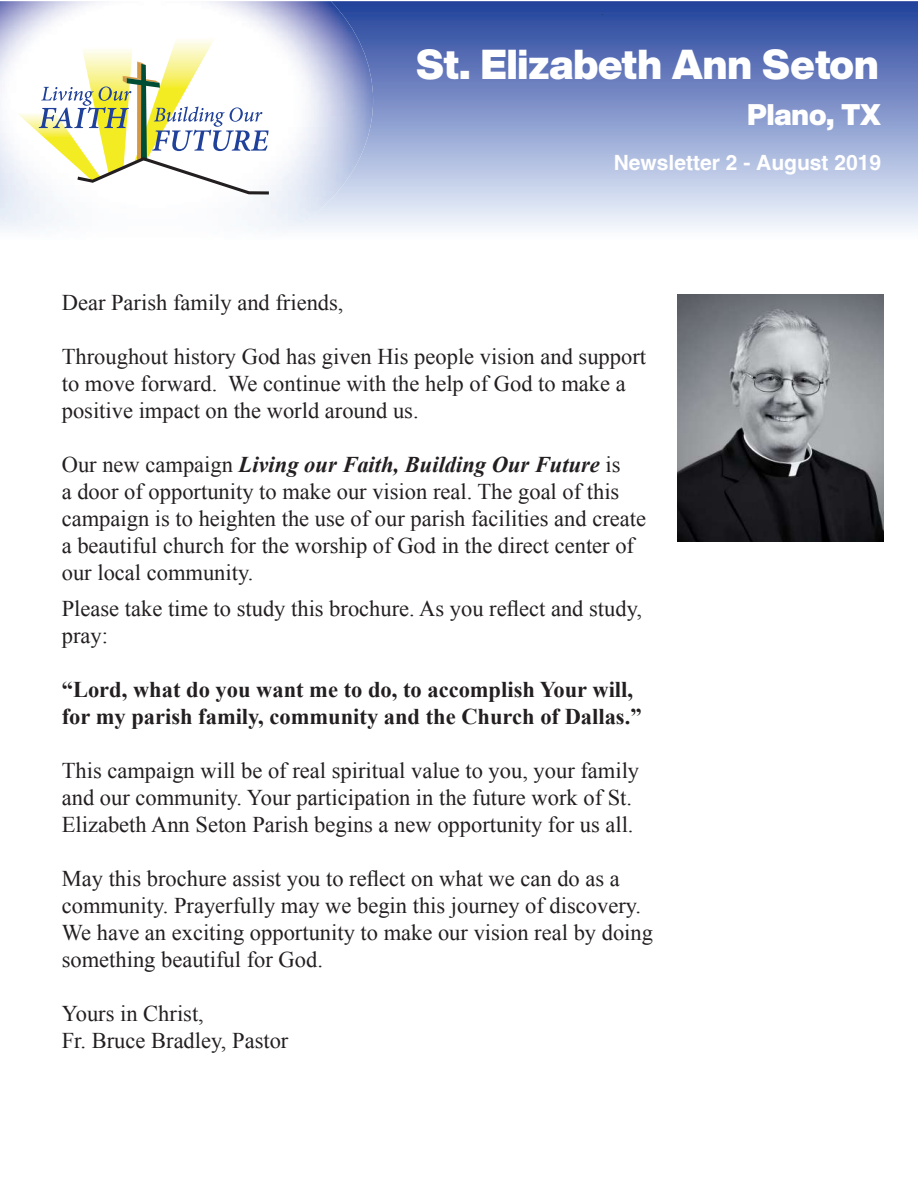
<style>
.page{position:relative;width:918px;height:1188px;background:#fff}
.page>*{position:absolute;margin:0;border:0;box-sizing:border-box;transform-origin:0 0}
.t1{font:900 41.1px "Helvetica Now Display";color:#fff}
.t2{font:900 29.25px "Helvetica Now Display";color:#fff}
.t3{font:22.5px/27px "Times New Roman";color:#231f20}
.t4{font:700 22.5px/27px "Times New Roman";color:#231f20}
.t5{font:700 21px "Helvetica";color:#fff}
.s1{font-weight:700;font-style:italic}
</style>
<div class="page">
<img style="left:678px;top:294px;width:206px;height:247px">
<img style="left:373px;top:1px;width:545px;height:229px">
<img style="left:0;top:1px;width:373px;height:229px">
<svg style="left:14px;top:26px;width:255px;height:169px"></svg>
<h1 class="t1" style="left:416px;top:36px;width:464px">St. Elizabeth Ann Seton</h1>
<h2 class="t2" style="left:747px;top:95px;width:135px">Plano, TX</h2>
<p class="t5" style="left:614px;top:150px;width:269px">Newsletter 2 - August 2019</p>
<p class="t3" style="left:62px;top:289px;width:283px">Dear Parish family and friends,</p>
<p class="t3" style="left:62px;top:343px;width:586px">Throughout history God has given His people vision and support to move forward. We continue with the help of God to make a positive impact on the world around us.</p>
<p class="t3" style="left:62px;top:451px;width:586px">Our new campaign <span class="s1">Living our Faith, Building Our Future</span> is<br>a door of opportunity to make our vision real. The goal of this campaign is to heighten the use of our parish facilities and create a beautiful church for the worship of God in the direct center of our local community.</p>
<p class="t3" style="left:62px;top:595px;width:582px">Please take time to study this brochure. As you reflect and study, pray:</p>
<p class="t4" style="left:62px;top:675px;width:581px">“Lord, what do you want me to do, to accomplish Your will, for my parish family, community and the Church of Dallas.”</p>
<p class="t3" style="left:62px;top:757px;width:579px">This campaign will be of real spiritual value to you, your family and our community. Your participation in the future work of St.<br>Elizabeth Ann Seton Parish begins a new opportunity for us all.</p>
<p class="t3" style="left:62px;top:865px;width:593px">May this brochure assist you to reflect on what we can do as a community. Prayerfully may we begin this journey of discovery.<br>We have an exciting opportunity to make our vision real by doing something beautiful for God.</p>
<p class="t3" style="left:62px;top:1000px;width:228px">Yours in Christ,<br>Fr. Bruce Bradley, Pastor</p>
</div>
